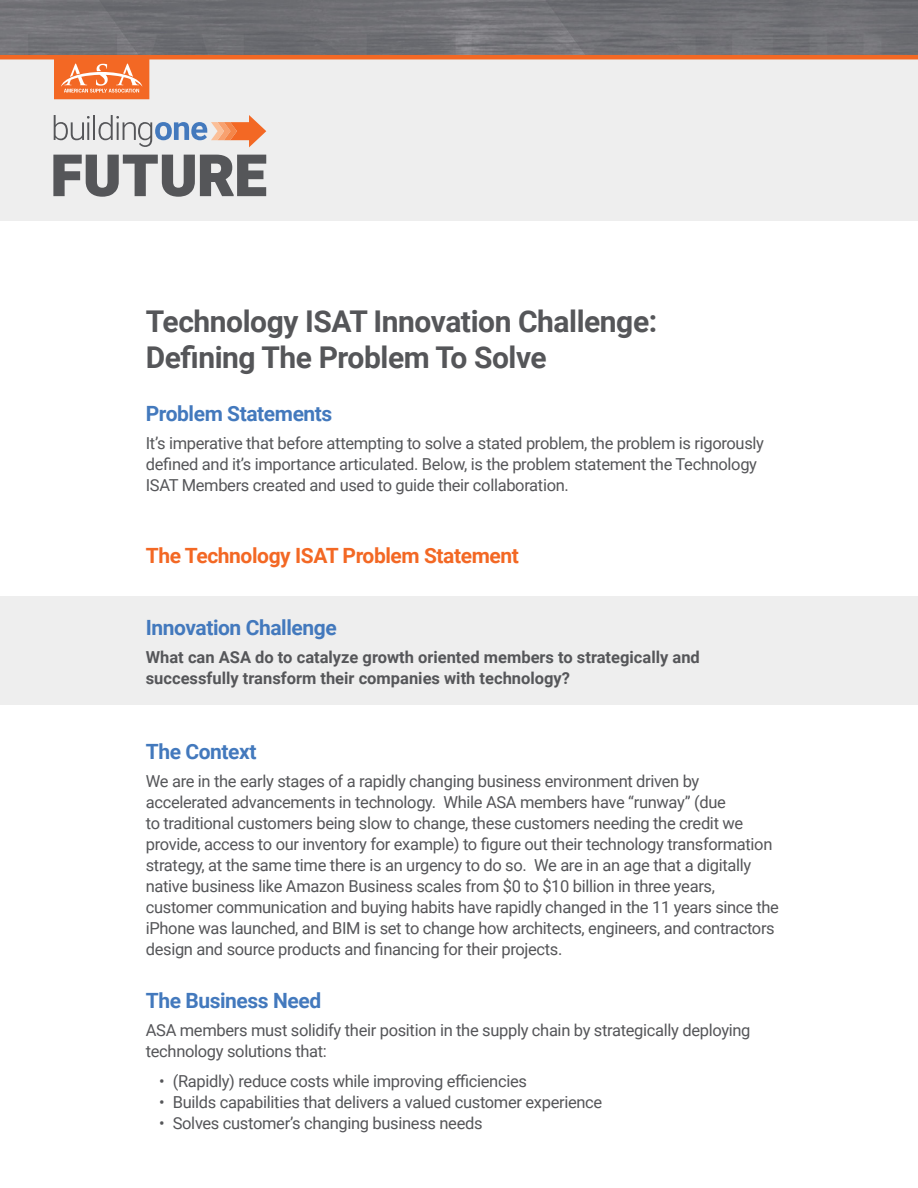
<style>
.page{position:relative;width:918px;height:1188px;background:#fff}
.page>*{position:absolute;margin:0;border:0;box-sizing:border-box;transform-origin:0 0}
.t1{font:700 30px "Roboto";letter-spacing:-.015em;color:#555659}
.t2{font:700 21px "Roboto";letter-spacing:-.02em;color:#4379bd}
.t3{font:700 21px "Roboto";letter-spacing:-.02em;color:#f36824}
.t4{font:16.5px/21px "Roboto";letter-spacing:-.02em;color:#555659}
.t5{font:700 16.5px/21px "Roboto";color:#555659}
</style>
<div class="page">
<div style="left:0;top:597px;width:918px;height:108px;background:#eee"></div>
<div style="left:0;top:54px;width:918px;height:166px;background:#eee"></div>
<img style="left:0;top:0;width:918px;height:55px">
<hr style="left:0;top:55px;width:918px;height:4px;background:#f36824">
<svg style="left:54px;top:115px;width:36px;height:25px"></svg>
<hr style="left:93px;top:115px;width:2px;height:25px;background:#555659">
<svg style="left:53px;top:155px;width:213px;height:42px"></svg>
<svg style="left:99px;top:115px;width:167px;height:32px"></svg>
<svg style="left:54px;top:59px;width:95px;height:40px;background:#f48047"></svg>
<p class="t1" style="left:146px;top:300px;width:513px">Technology ISAT Innovation Challenge:</p>
<p class="t1" style="left:146px;top:336px;width:402px">Defining The Problem To Solve</p>
<p class="t2" style="left:146px;top:399px;width:188px">Problem Statements</p>
<p class="t4" style="left:146px;top:432px;width:620px">It’s imperative that before attempting to solve a stated problem, the problem is rigorously defined and it’s importance articulated. Below, is the problem statement the Technology<br>ISAT Members created and used to guide their collaboration.</p>
<p class="t3" style="left:146px;top:541px;width:375px">The Technology ISAT Problem Statement</p>
<p class="t2" style="left:146px;top:613px;width:192px">Innovation Challenge</p>
<p class="t5" style="left:146px;top:646px;width:556px">What can ASA do to catalyze growth oriented members to strategically and successfully transform their companies with technology?</p>
<p class="t2" style="left:146px;top:737px;width:112px">The Context</p>
<p class="t4" style="left:146px;top:770px;width:635px">We are in the early stages of a rapidly changing business environment driven by accelerated advancements in technology. While ASA members have “runway” (due<br>to traditional customers being slow to change, these customers needing the credit we provide, access to our inventory for example) to figure out their technology transformation strategy, at the same time there is an urgency to do so. We are in an age that a digitally native business like Amazon Business scales from $0 to $10 billion in three years, customer communication and buying habits have rapidly changed in the 11 years since the iPhone was launched, and BIM is set to change how architects, engineers, and contractors design and source products and financing for their projects.</p>
<p class="t2" style="left:146px;top:986px;width:177px">The Business Need</p>
<p class="t4" style="left:146px;top:1019px;width:606px">ASA members must solidify their position in the supply chain by strategically deploying technology solutions that:</p>
<p class="t4" style="left:159px;top:1070px;width:369px">• (Rapidly) reduce costs while improving efficiencies</p>
<p class="t4" style="left:159px;top:1091px;width:445px">• Builds capabilities that delivers a valued customer experience</p>
<p class="t4" style="left:159px;top:1112px;width:325px">• Solves customer’s changing business needs</p>
</div>
